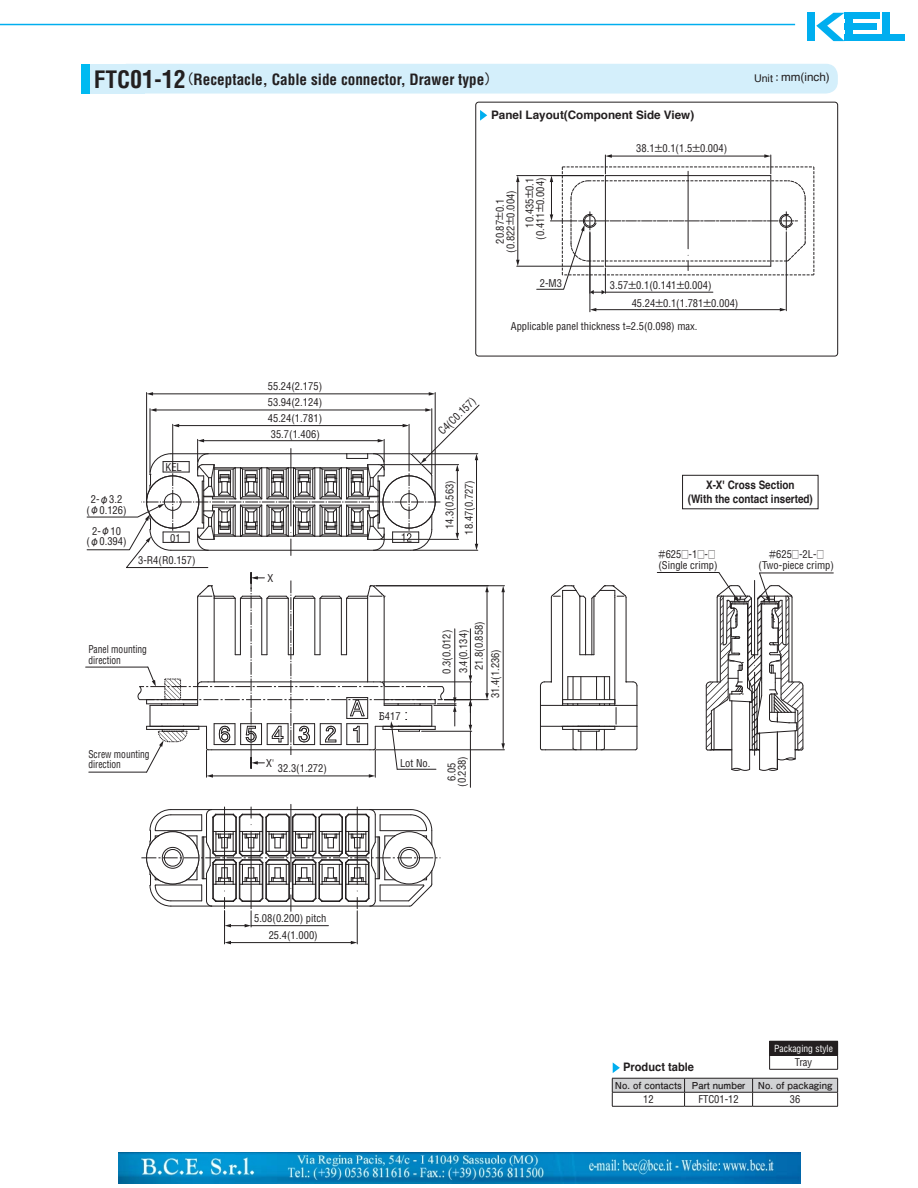
<style>
.page{position:relative;width:918px;height:1188px;background:#fff}
.page>*{position:absolute;margin:0;border:0;box-sizing:border-box;transform-origin:0 0}
.t1{font:700 condensed 15.15px "Helvetica";color:#231f20}
.t2{font:700 11.7px/13.8px "Helvetica";color:#231f20;text-align:center;scale:.85 1}
.t3{font:700 11.7px "Helvetica";color:#231f20}
.t4{font:11.7px "Helvetica";color:#231f20}
.t5{font:700 11.7px "Helvetica";color:#231f20;scale:.95 1}
.t6{font:condensed 10.5px/10.6px "Helvetica";color:#231f20;text-align:center}
.t7{font:condensed 10.5px/10.6px "Helvetica";color:#231f20;scale:.9 1}
.t8{font:700 9.6px "Futo Go B101 Pro";color:#231f20}
.t9{font:condensed 9.6px "Helvetica";color:#fff}
.s1{font-size:23.4px}
.s2{font-size:24px}
.s3{font-family:"Gothic MB101 Pro";font-weight:400;font-stretch:normal;font-size:13.8px}
.s4{font-family:"Gothic MB101 Pro";font-stretch:normal;font-size:9.6px}
.s5{font-size:10.65px}
.s6{font-family:"Futo Go B101 Pro";font-weight:700;font-size:10.65px}
</style>
<div class="page">
<div style="left:807px;top:13px;width:8px;height:28px;background:#00aeef"></div>
<div style="left:845px;top:13px;width:8px;height:28px;background:#00aeef"></div>
<div style="left:845px;top:13px;width:35px;height:6px;background:#00aeef"></div>
<div style="left:845px;top:24px;width:32px;height:6px;background:#00aeef"></div>
<div style="left:845px;top:35px;width:60px;height:6px;background:#00aeef"></div>
<div style="left:882px;top:13px;width:8px;height:28px;background:#00aeef"></div>
<svg style="left:816px;top:13px;width:29px;height:28px"></svg>
<hr style="left:0;top:24px;width:795px;height:1px;background:#00aeef">
<div style="left:115px;top:64px;width:723px;height:30px;background:#d4effb;border-radius:12px"></div>
<div style="left:81px;top:64px;width:63px;height:30px;background:#d4effb"></div>
<div style="left:81px;top:64px;width:9px;height:30px;background:#00baf1"></div>
<svg style="left:480px;top:110px;width:7px;height:11px"></svg>
<div style="left:476px;top:102px;width:362px;height:254px;border:1px solid #231f20;border-radius:3px"></div>
<svg style="left:612px;top:1041px;width:226px;height:65px"></svg>
<hr style="left:612px;top:1106px;width:73px;height:1px;background:#231f20">
<hr style="left:685px;top:1106px;width:68px;height:1px;background:#231f20">
<hr style="left:753px;top:1106px;width:85px;height:1px;background:#231f20">
<hr style="left:86px;top:667px;width:62px;height:1px;background:#231f20">
<hr style="left:503px;top:591px;width:1px;height:154px;background:#231f20">
<svg style="left:501px;top:743px;width:4px;height:7px"></svg>
<svg style="left:501px;top:586px;width:4px;height:6px"></svg>
<hr style="left:376px;top:585px;width:128px;height:1px;background:#231f20">
<hr style="left:376px;top:750px;width:128px;height:1px;background:#231f20">
<hr style="left:470px;top:731px;width:1px;height:56px;background:#231f20">
<hr style="left:152px;top:394px;width:278px;height:1px;background:#231f20">
<svg style="left:147px;top:392px;width:6px;height:4px"></svg>
<svg style="left:429px;top:392px;width:6px;height:4px"></svg>
<hr style="left:435px;top:393px;width:1px;height:107px;background:#231f20">
<hr style="left:146px;top:393px;width:1px;height:107px;background:#231f20">
<hr style="left:230px;top:942px;width:122px;height:1px;background:#231f20">
<svg style="left:225px;top:941px;width:6px;height:3px"></svg>
<svg style="left:351px;top:941px;width:6px;height:3px"></svg>
<hr style="left:357px;top:911px;width:1px;height:33px;background:#231f20">
<hr style="left:224px;top:911px;width:1px;height:33px;background:#231f20">
<hr style="left:562px;top:597px;width:1px;height:108px;background:#231f20">
<hr style="left:568px;top:676px;width:42px;height:1px;background:#231f20">
<hr style="left:551px;top:597px;width:1px;height:85px;background:#231f20">
<hr style="left:580px;top:597px;width:1px;height:58px;background:#231f20">
<hr style="left:585px;top:598px;width:1px;height:57px;background:#231f20">
<svg style="left:580px;top:654px;width:14px;height:1px"></svg>
<hr style="left:592px;top:598px;width:1px;height:57px;background:#231f20">
<hr style="left:615px;top:597px;width:1px;height:108px;background:#231f20">
<hr style="left:626px;top:597px;width:1px;height:85px;background:#231f20">
<hr style="left:594px;top:596px;width:1px;height:59px;background:#231f20">
<svg style="left:551px;top:585px;width:76px;height:14px"></svg>
<svg style="left:540px;top:677px;width:98px;height:73px"></svg>
<svg style="left:87px;top:405px;width:402px;height:373px"></svg>
<svg style="left:141px;top:804px;width:299px;height:123px"></svg>
<hr style="left:759px;top:734px;width:1px;height:35px;background:#231f20">
<hr style="left:777px;top:733px;width:1px;height:36px;background:#231f20">
<hr style="left:749px;top:702px;width:1px;height:67px;background:#231f20">
<hr style="left:731px;top:701px;width:1px;height:68px;background:#231f20">
<svg style="left:759px;top:768px;width:19px;height:3px"></svg>
<svg style="left:731px;top:768px;width:19px;height:3px"></svg>
<hr style="left:760px;top:573px;width:73px;height:1px;background:#231f20">
<hr style="left:657px;top:572px;width:62px;height:1px;background:#231f20">
<svg style="left:706px;top:572px;width:98px;height:188px"></svg>
<hr style="left:595px;top:309px;width:186px;height:1px;background:#231f20">
<svg style="left:591px;top:308px;width:5px;height:3px"></svg>
<svg style="left:780px;top:308px;width:6px;height:3px"></svg>
<hr style="left:786px;top:232px;width:1px;height:79px;background:#231f20">
<hr style="left:590px;top:233px;width:1px;height:79px;background:#231f20">
<hr style="left:518px;top:181px;width:1px;height:80px;background:#231f20">
<svg style="left:516px;top:260px;width:4px;height:6px"></svg>
<svg style="left:516px;top:176px;width:4px;height:6px"></svg>
<hr style="left:517px;top:175px;width:87px;height:1px;background:#231f20">
<hr style="left:517px;top:266px;width:87px;height:1px;background:#231f20">
<svg style="left:536px;top:154px;width:279px;height:140px"></svg>
<div style="left:682px;top:475px;width:136px;height:34px;border:1px solid #231f20"></div>
<img style="left:119px;top:1153px;width:682px;height:31px">
<h1 class="t1" style="left:94px;top:70px;width:406px"><span class="s1">FTC</span><span class="s2">01</span><span class="s1">-</span><span class="s2">12</span><span class="s3">（</span>Receptacle, Cable side connector, Drawer type<span class="s3">）</span></h1>
<p class="t3" style="left:491px;top:105px;width:205px">Panel Layout(Component Side View)</p>
<p class="t6" style="left:494px;top:253px;width:64px;rotate:-90deg">20.87<span class="s4">±</span>0.1 (0.822<span class="s4">±</span>0.004)</p>
<p class="t6" style="left:524px;top:240px;width:64px;text-align:right;rotate:-90deg">10.435<span class="s4">±</span>0.1 (0.411<span class="s4">±</span>0.004)</p>
<p class="t6" style="left:636px;top:143px;width:93px">38.1<span class="s4">±</span>0.1(1.5<span class="s4">±</span>0.004)</p>
<p class="t6" style="left:540px;top:278px;width:24px">2-M3</p>
<p class="t6" style="left:610px;top:280px;width:103px">3.57<span class="s4">±</span>0.1(0.141<span class="s4">±</span>0.004)</p>
<p class="t6" style="left:511px;top:321px;width:188px">Applicable panel thickness t=2.5(0.098) max.</p>
<p class="t6" style="left:632px;top:298px;width:108px">45.24<span class="s4">±</span>0.1(1.781<span class="s4">±</span>0.004)</p>
<p class="t4" style="left:754px;top:68px;width:77px"><span class="s5">Unit</span><span class="s6">：</span>mm(inch)</p>
<p class="t6" style="left:165px;top:462px;width:18px">KEL</p>
<p class="t6" style="left:268px;top:381px;width:56px">55.24(2.175)</p>
<p class="t6" style="left:268px;top:397px;width:56px">53.94(2.124)</p>
<p class="t6" style="left:268px;top:413px;width:56px">45.24(1.781)</p>
<p class="t6" style="left:271px;top:429px;width:51px">35.7(1.406)</p>
<p class="t6" style="left:436px;top:429px;width:49px;rotate:-45deg">C4(C0.157)</p>
<p class="t6" style="left:86px;top:494px;width:42px">2-<span class="s4">φ</span>3.2 (<span class="s4">φ</span>0.126)</p>
<p class="t6" style="left:86px;top:526px;width:42px">2-<span class="s4">φ</span>10 (<span class="s4">φ</span>0.394)</p>
<p class="t6" style="left:170px;top:532px;width:12px">01</p>
<p class="t6" style="left:138px;top:554px;width:59px">3-R4(R0.157)</p>
<p class="t7" style="left:88px;top:644px;width:67px">Panel mounting direction</p>
<p class="t7" style="left:88px;top:749px;width:70px">Screw mounting direction</p>
<p class="t6" style="left:268px;top:573px;width:7px">X</p>
<p class="t6" style="left:266px;top:758px;width:10px">X'</p>
<p class="t6" style="left:278px;top:763px;width:51px">32.3(1.272)</p>
<p class="t6" style="left:254px;top:910px;width:74px;line-height:17.2px">5.08(0.200) pitch<br>25.4(1.000)</p>
<p class="t6" style="left:440px;top:535px;width:56px;line-height:19.2px;rotate:-90deg">14.3(0.563)<br>18.47(0.727)</p>
<p class="t6" style="left:380px;top:711px;width:23px">6417</p>
<p class="t6" style="left:474px;top:670px;width:51px;rotate:-90deg">21.8(0.858)</p>
<p class="t6" style="left:439px;top:674px;width:46px;line-height:16.4px;text-align:left;rotate:-90deg">0.3(0.012)<br>3.4(0.134)</p>
<p class="t6" style="left:490px;top:698px;width:51px;rotate:-90deg">31.4(1.236)</p>
<p class="t6" style="left:400px;top:758px;width:32px">Lot No.</p>
<p class="t6" style="left:446px;top:787px;width:32px;rotate:-90deg">6.05 (0.238)</p>
<p class="t2" style="left:688px;top:478px;width:149px">X-X' Cross Section<br>(With the contact inserted)</p>
<p class="t6" style="left:657px;top:549px;width:62px;text-align:left"><span class="s4">＃</span>625<span class="s4">□</span>-1<span class="s4">□</span>-<span class="s4">□ </span>(Single crimp)</p>
<p class="t6" style="left:759px;top:549px;width:77px"><span class="s4">＃</span>625<span class="s4">□</span>-2L-<span class="s4">□ </span>(Two-piece crimp)</p>
<p class="t5" style="left:623px;top:1058px;width:76px">Product table</p>
<p class="t9" style="left:774px;top:1042px;width:60px">Packaging style</p>
<p class="t6" style="left:795px;top:1057px;width:19px">Tray</p>
<p class="t8" style="left:615px;top:1078px;width:132px">No. of contacts Part number</p>
<p class="t8" style="left:758px;top:1078px;width:76px">No. of packaging</p>
<p class="t6" style="left:643px;top:1094px;width:12px">12</p>
<p class="t6" style="left:698px;top:1094px;width:42px">FTC01-12</p>
<p class="t6" style="left:790px;top:1094px;width:12px">36</p>
</div>
